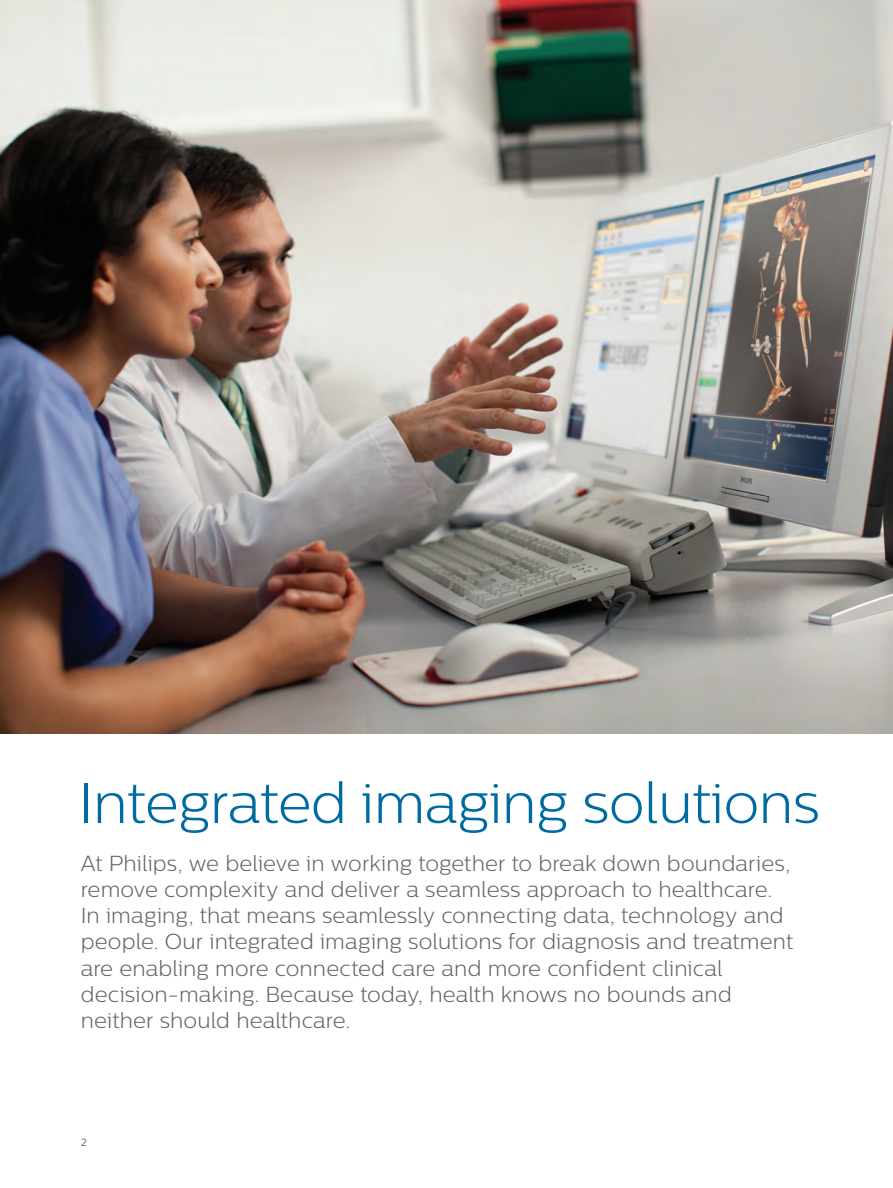
<style>
.page{position:relative;width:893px;height:1188px;background:#fff}
.page>*{position:absolute;margin:0;border:0;box-sizing:border-box;transform-origin:0 0}
.t1{font:300 57px "Centrale Sans";letter-spacing:-.01em;color:#006ba3}
.t2{font:300 21.75px/26.1px "Centrale Sans";letter-spacing:.005em;color:#636366}
.t3{font:10.5px "Centrale Sans";color:#636366}
</style>
<div class="page">
<img style="left:0;top:0;width:893px;height:734px">
<h1 class="t1" style="left:79px;top:771px;width:743px">Integrated imaging solutions</h1>
<p class="t2" style="left:81px;top:850px;width:714px">At Philips, we believe in working together to break down boundaries, remove complexity and deliver a seamless approach to healthcare.<br>In imaging, that means seamlessly connecting data, technology and people. Our integrated imaging solutions for diagnosis and treatment are enabling more connected care and more confident clinical decision-making. Because today, health knows no bounds and neither should healthcare.</p>
<p class="t3" style="left:81px;top:1136px;width:7px">2</p>
</div>
